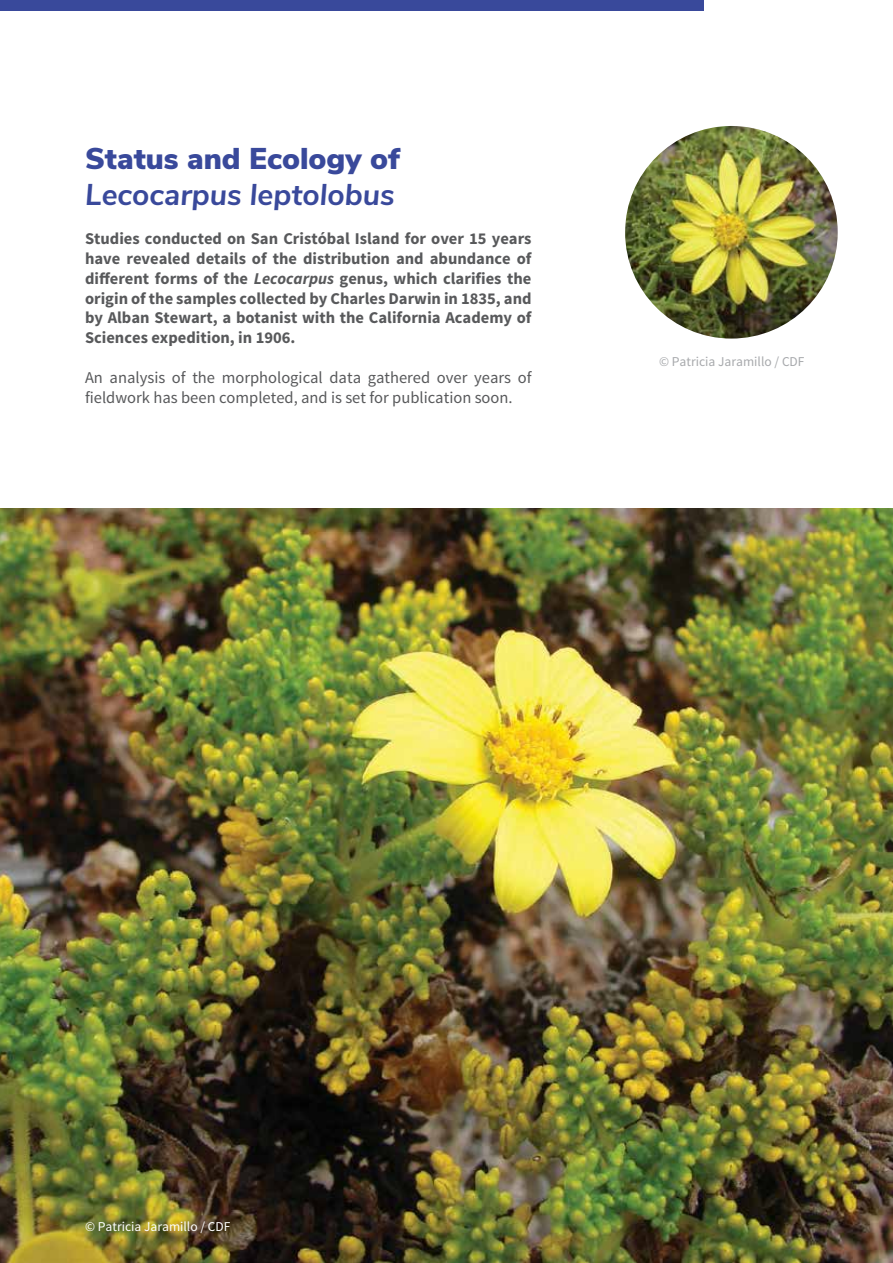
<style>
.page{position:relative;width:893px;height:1263px;background:#fff}
.page>*{position:absolute;margin:0;border:0;box-sizing:border-box;transform-origin:0 0}
.t1{font:italic 700 30px "Nunito Sans";color:#39499b}
.t2{font:900 30px "Nunito Sans";color:#39499b}
.t3{font:700 16.5px/19.8px "Source Sans Pro";color:#58595b;text-align:justify}
.t4{font:16.5px/19.8px "Source Sans Pro";color:#58595b}
.t5{font:13.5px "Source Sans Pro";color:#fff}
.t6{font:13.5px "Source Sans Pro";color:#a7a9ac}
.s1{font-style:italic}
</style>
<div class="page">
<div style="left:0;top:0;width:704px;height:11px;background:#39499b"></div>
<img style="left:0;top:508px;width:893px;height:755px">
<img style="left:625px;top:126px;width:213px;height:213px;border-radius:106px">
<h1 class="t2" style="left:85px;top:136px;width:316px">Status and Ecology of</h1>
<h1 class="t1" style="left:85px;top:172px;width:311px">Lecocarpus leptolobus</h1>
<p class="t3" style="left:85px;top:229px;width:448px">Studies conducted on San Cristóbal Island for over 15 years have revealed details of the distribution and abundance of different forms of the <span class="s1">Lecocarpus</span> genus, which clarifies the origin of the samples collected by Charles Darwin in 1835, and by Alban Stewart, a botanist with the California Academy of Sciences expedition, in 1906.</p>
<p class="t4" style="left:85px;top:368px;width:448px">An analysis of the morphological data gathered over years of fieldwork has been completed, and is set for publication soon.</p>
<p class="t6" style="left:659px;top:353px;width:147px">© Patricia Jaramillo / CDF</p>
<p class="t5" style="left:85px;top:1218px;width:147px">© Patricia Jaramillo / CDF</p>
</div>
